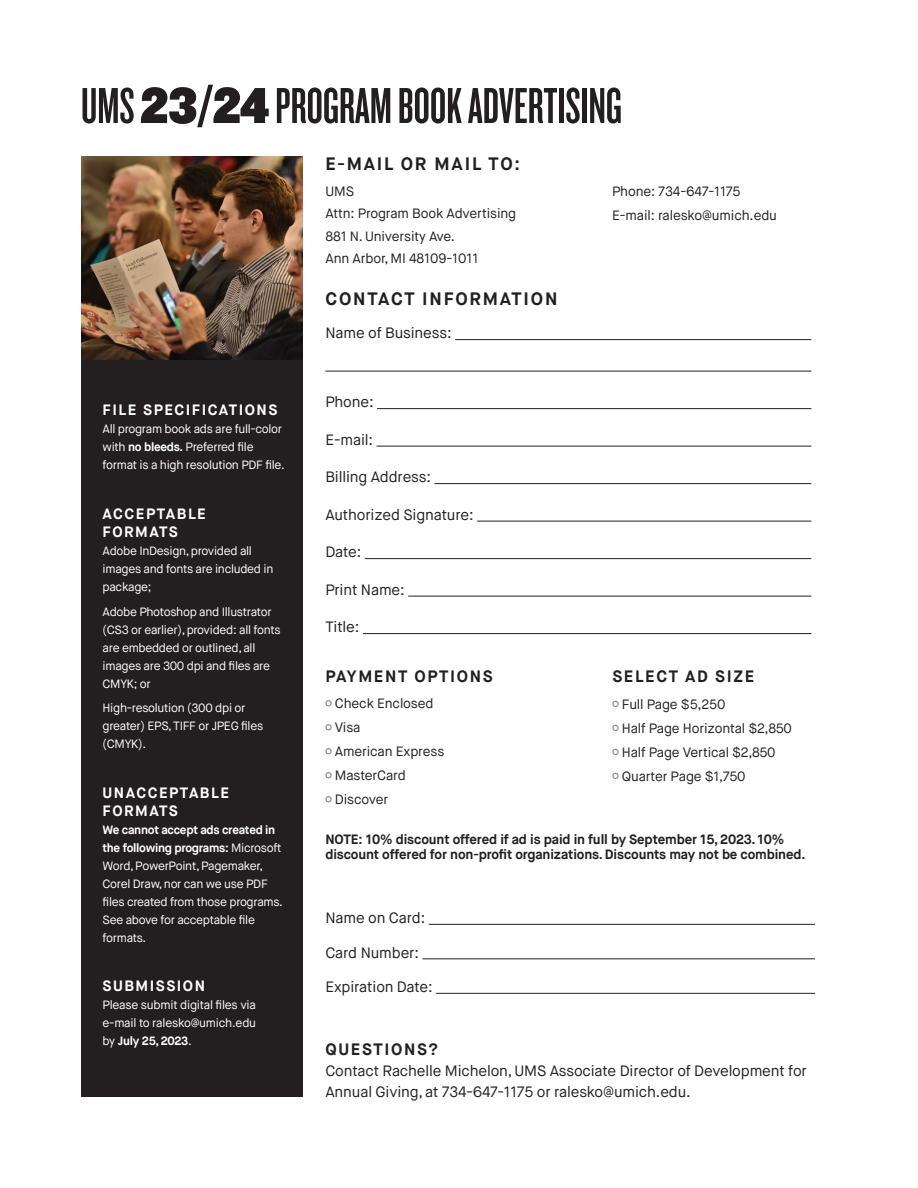
<style>
.page{position:relative;width:918px;height:1188px;background:#fff}
.page>*{position:absolute;margin:0;border:0;box-sizing:border-box;transform-origin:0 0}
.t1{font:52.5px "Knockout 47 Bantamweight";color:#231f20}
.t2{font:700 18px "Maison Neue";letter-spacing:.1em;color:#231f20}
.t3{font:700 16.5px "Maison Neue";letter-spacing:.1em;color:#231f20}
.t4{font:15px/21px "Maison Neue";letter-spacing:-.01em;color:#231f20}
.t5{font:700 15px/18px "Maison Neue";letter-spacing:.1em;color:#fff}
.t6{font:13.5px/24px "Maison Neue";letter-spacing:-.01em;color:#231f20}
.t7{font:700 13.5px/15px "Maison Neue";letter-spacing:-.01em;color:#231f20}
.t8{font:12px/18px "Maison Neue";letter-spacing:-.025em;color:#fff}
.s1{font-family:"Knockout 91 Ultmt Middlewt"}
.s2{font-weight:700}
</style>
<div class="page">
<div style="left:81px;top:359px;width:222px;height:737px;background:#231f20"></div>
<hr style="left:455px;top:339px;width:356px;height:1px;background:#231f20">
<hr style="left:325px;top:371px;width:486px;height:1px;background:#231f20">
<hr style="left:377px;top:408px;width:434px;height:1px;background:#231f20">
<hr style="left:377px;top:446px;width:434px;height:1px;background:#231f20">
<hr style="left:435px;top:483px;width:376px;height:1px;background:#231f20">
<hr style="left:477px;top:521px;width:334px;height:1px;background:#231f20">
<hr style="left:365px;top:558px;width:446px;height:1px;background:#231f20">
<hr style="left:408px;top:596px;width:403px;height:1px;background:#231f20">
<hr style="left:363px;top:633px;width:448px;height:1px;background:#231f20">
<hr style="left:429px;top:924px;width:386px;height:1px;background:#231f20">
<hr style="left:422px;top:958px;width:393px;height:1px;background:#231f20">
<hr style="left:436px;top:993px;width:379px;height:1px;background:#231f20">
<div style="left:612px;top:701px;width:7px;height:6px;border:1px solid #919295;border-radius:50%"></div>
<div style="left:612px;top:725px;width:7px;height:6px;border:1px solid #919295;border-radius:50%"></div>
<div style="left:612px;top:749px;width:7px;height:6px;border:1px solid #919295;border-radius:50%"></div>
<div style="left:612px;top:773px;width:7px;height:6px;border:1px solid #919295;border-radius:50%"></div>
<div style="left:325px;top:700px;width:7px;height:6px;border:1px solid #919295;border-radius:50%"></div>
<div style="left:325px;top:724px;width:7px;height:6px;border:1px solid #919295;border-radius:50%"></div>
<div style="left:325px;top:748px;width:7px;height:6px;border:1px solid #919295;border-radius:50%"></div>
<div style="left:325px;top:772px;width:7px;height:6px;border:1px solid #919295;border-radius:50%"></div>
<div style="left:325px;top:796px;width:7px;height:6px;border:1px solid #919295;border-radius:50%"></div>
<img style="left:81px;top:157px;width:222px;height:203px">
<h1 class="t1" style="left:81px;top:75px;width:542px">UMS <span class="s1">23/24</span> PROGRAM BOOK ADVERTISING</h1>
<h2 class="t2" style="left:325px;top:152px;width:196px">E-MAIL OR MAIL TO:</h2>
<p class="t6" style="left:325px;top:180px;width:192px;line-height:22.5px">UMS<br>Attn: Program Book Advertising<br>881 N. University Ave.<br>Ann Arbor, MI 48109-1011</p>
<p class="t6" style="left:612px;top:179px;width:167px">Phone: 734-647-1175<br>E-mail: ralesko@umich.edu</p>
<h2 class="t2" style="left:325px;top:288px;width:234px">CONTACT INFORMATION</h2>
<p class="t5" style="left:103px;top:401px;width:176px">FILE SPECIFICATIONS</p>
<p class="t8" style="left:103px;top:420px;width:184px">All program book ads are full-color with <span class="s2">no bleeds.</span> Preferred file format is a high resolution PDF file.</p>
<p class="t5" style="left:103px;top:505px;width:105px">ACCEPTABLE<br>FORMATS</p>
<p class="t8" style="left:103px;top:542px;width:172px">Adobe InDesign, provided all images and fonts are included in package;</p>
<p class="t8" style="left:103px;top:603px;width:180px">Adobe Photoshop and Illustrator (CS3 or earlier), provided: all fonts are embedded or outlined, all images are 300 dpi and files are<br>CMYK; or</p>
<p class="t8" style="left:103px;top:699px;width:162px">High-resolution (300 dpi or greater) EPS, TIFF or JPEG files (CMYK).</p>
<p class="t5" style="left:103px;top:784px;width:128px">UNACCEPTABLE<br>FORMATS</p>
<p class="t8" style="left:103px;top:821px;width:182px"><span class="s2">We cannot accept ads created in the following programs:</span> Microsoft<br>Word, PowerPoint, Pagemaker,<br>Corel Draw, nor can we use PDF files created from those programs.<br>See above for acceptable file formats.</p>
<p class="t5" style="left:103px;top:977px;width:104px">SUBMISSION</p>
<p class="t8" style="left:103px;top:996px;width:155px;text-align:justify">Please submit digital files via e-mail to ralesko@umich.edu by <span class="s2">July 25, 2023</span>.</p>
<p class="t4" style="left:325px;top:323px;width:128px">Name of Business:</p>
<p class="t4" style="left:325px;top:392px;width:50px">Phone:</p>
<p class="t4" style="left:325px;top:429px;width:49px">E-mail:</p>
<p class="t4" style="left:325px;top:467px;width:107px">Billing Address:</p>
<p class="t4" style="left:325px;top:504px;width:150px">Authorized Signature:</p>
<p class="t4" style="left:325px;top:542px;width:37px">Date:</p>
<p class="t4" style="left:325px;top:579px;width:81px">Print Name:</p>
<p class="t4" style="left:325px;top:617px;width:36px">Title:</p>
<h3 class="t3" style="left:325px;top:666px;width:169px">PAYMENT OPTIONS</h3>
<p class="t6" style="left:335px;top:691px;width:111px">Check Enclosed<br>Visa<br>American Express<br>MasterCard<br>Discover</p>
<h3 class="t3" style="left:612px;top:666px;width:143px">SELECT AD SIZE</h3>
<p class="t6" style="left:622px;top:692px;width:172px">Full Page $5,250<br>Half Page Horizontal $2,850<br>Half Page Vertical $2,850<br>Quarter Page $1,750</p>
<p class="t7" style="left:325px;top:832px;width:482px">NOTE: 10% discount offered if ad is paid in full by September 15, 2023. 10% discount offered for non-profit organizations. Discounts may not be combined.</p>
<p class="t4" style="left:325px;top:908px;width:101px">Name on Card:</p>
<p class="t4" style="left:325px;top:942px;width:95px">Card Number:</p>
<p class="t4" style="left:325px;top:977px;width:109px">Expiration Date:</p>
<h3 class="t3" style="left:325px;top:1038px;width:114px">QUESTIONS?</h3>
<p class="t4" style="left:325px;top:1060px;width:483px">Contact Rachelle Michelon, UMS Associate Director of Development for<br>Annual Giving, at 734-647-1175 or ralesko@umich.edu.</p>
</div>
